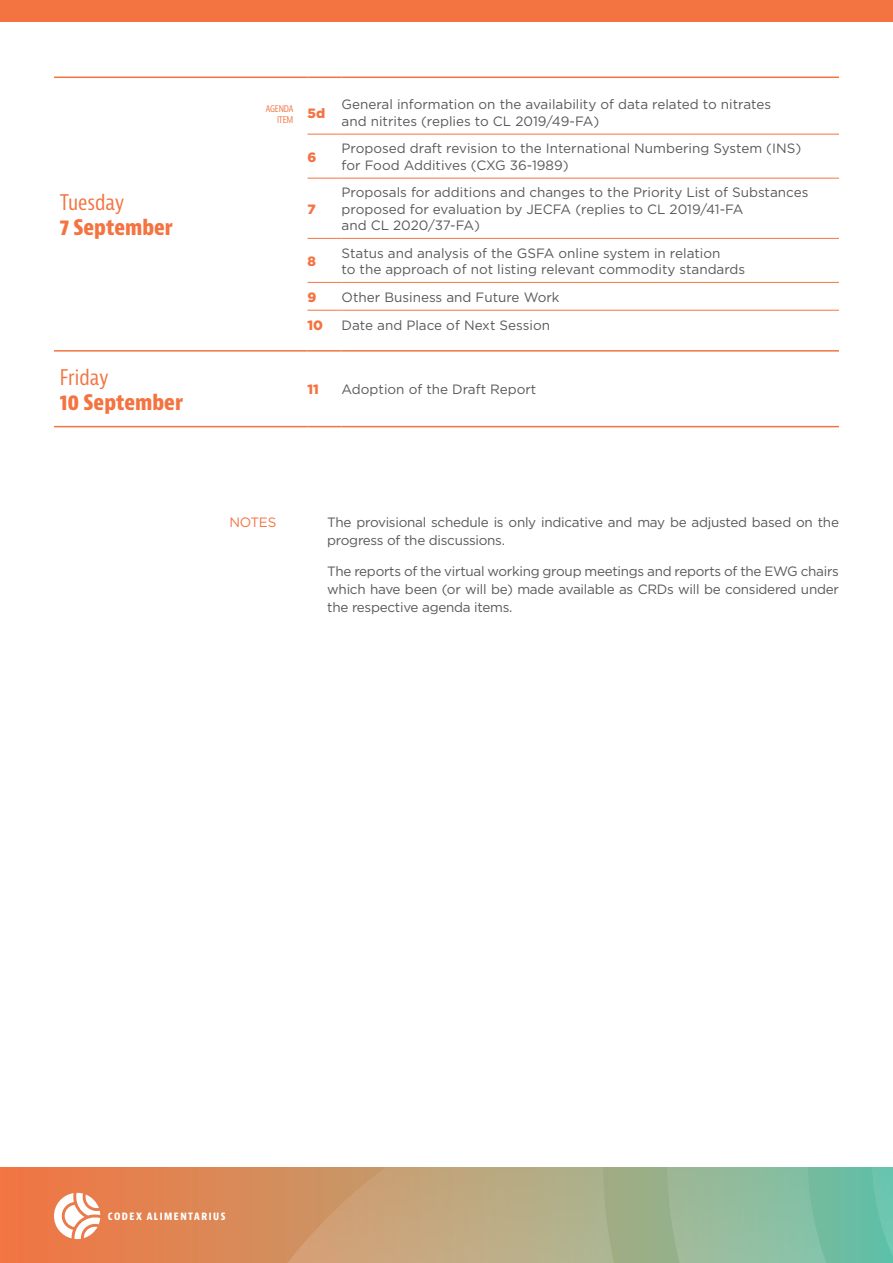
<style>
.page{position:relative;width:893px;height:1263px;background:#fff}
.page>*{position:absolute;margin:0;border:0;box-sizing:border-box;transform-origin:0 0}
.t1{font:700 condensed 21px "Bernina Sans";color:#f37441}
.t2{font:condensed 21px "Bernina Sans";color:#f37441}
.t3{font:13.5px/16.2px "Gotham";color:#58595b}
.t4{font:13.5px/18px "Gotham";letter-spacing:-.02em;color:#58595b}
.t5{font:900 13.5px "Gotham";color:#f37441}
.t6{font:13.5px "Gotham";letter-spacing:-.02em;color:#f37441}
.t7{font:700 condensed 9.9px "Bernina Sans";letter-spacing:.155em;color:#fff}
.t8{font:condensed 9px/10.5px "Bernina Sans";letter-spacing:-.02em;color:#f37441;text-align:right}
</style>
<div class="page">
<svg style="left:0;top:1167px;width:646px;height:96px;background:#db8454"></svg>
<svg style="left:54px;top:1193px;width:46px;height:46px"></svg>
<svg style="left:180px;top:1167px;width:435px;height:96px;background:#c69f74"></svg>
<svg style="left:646px;top:1167px;width:214px;height:96px;background:#8abb9c"></svg>
<svg style="left:860px;top:1167px;width:33px;height:96px;background:#65c1a9"></svg>
<hr style="left:308px;top:77px;width:34px;height:1px;background:#f37441">
<hr style="left:342px;top:77px;width:497px;height:1px;background:#f37441">
<hr style="left:308px;top:350px;width:34px;height:2px;background:#f37441">
<hr style="left:342px;top:350px;width:497px;height:2px;background:#f37441">
<hr style="left:308px;top:426px;width:34px;height:1px;background:#f37441">
<hr style="left:342px;top:426px;width:497px;height:1px;background:#f37441">
<hr style="left:308px;top:134px;width:34px;height:1px;background:#f37441">
<hr style="left:342px;top:134px;width:497px;height:1px;background:#f37441">
<hr style="left:308px;top:178px;width:34px;height:1px;background:#f37441">
<hr style="left:342px;top:178px;width:497px;height:1px;background:#f37441">
<hr style="left:308px;top:238px;width:34px;height:1px;background:#f37441">
<hr style="left:342px;top:238px;width:497px;height:1px;background:#f37441">
<hr style="left:308px;top:282px;width:34px;height:1px;background:#f37441">
<hr style="left:342px;top:282px;width:497px;height:1px;background:#f37441">
<hr style="left:308px;top:310px;width:34px;height:1px;background:#f37441">
<hr style="left:342px;top:310px;width:497px;height:1px;background:#f37441">
<hr style="left:54px;top:77px;width:254px;height:1px;background:#f37441">
<hr style="left:54px;top:350px;width:254px;height:2px;background:#f37441">
<hr style="left:54px;top:426px;width:254px;height:1px;background:#f37441">
<div style="left:0;top:0;width:893px;height:21px;background:#f37441"></div>
<h1 class="t2" style="left:60px;top:189px;width:66px">Tuesday</h1>
<h1 class="t1" style="left:60px;top:215px;width:114px">7 September</h1>
<h1 class="t2" style="left:60px;top:364px;width:50px">Friday</h1>
<h1 class="t1" style="left:60px;top:389px;width:124px">10 September</h1>
<p class="t8" style="left:266px;top:104px;width:29px">AGENDA<br>ITEM</p>
<p class="t5" style="left:308px;top:103px;width:19px">5d</p>
<p class="t3" style="left:342px;top:96px;width:431px">General information on the availability of data related to nitrates and nitrites (replies to CL 2019/49-FA)</p>
<p class="t5" style="left:308px;top:147px;width:10px">6</p>
<p class="t3" style="left:342px;top:140px;width:461px">Proposed draft revision to the International Numbering System (INS) for Food Additives (CXG 36-1989)</p>
<p class="t5" style="left:308px;top:200px;width:10px">7</p>
<p class="t3" style="left:342px;top:184px;width:468px">Proposals for additions and changes to the Priority List of Substances proposed for evaluation by JECFA (replies to CL 2019/41-FA<br>and CL 2020/37-FA)</p>
<p class="t5" style="left:308px;top:252px;width:10px">8</p>
<p class="t3" style="left:342px;top:244px;width:405px">Status and analysis of the GSFA online system in relation<br>to the approach of not listing relevant commodity standards</p>
<p class="t5" style="left:308px;top:288px;width:10px">9</p>
<p class="t3" style="left:342px;top:289px;width:219px">Other Business and Future Work</p>
<p class="t5" style="left:308px;top:315px;width:17px">10</p>
<p class="t3" style="left:342px;top:316px;width:210px">Date and Place of Next Session</p>
<p class="t5" style="left:308px;top:380px;width:13px">11</p>
<p class="t3" style="left:342px;top:381px;width:196px">Adoption of the Draft Report</p>
<p class="t6" style="left:230px;top:513px;width:48px">NOTES</p>
<p class="t4" style="left:327px;top:513px;width:513px">The provisional schedule is only indicative and may be adjusted based on the progress of the discussions.</p>
<p class="t3" style="left:327px;top:561px;width:513px;line-height:18px;text-align:justify">The reports of the virtual working group meetings and reports of the EWG chairs which have been (or will be) made available as CRDs will be considered under the respective agenda items.</p>
<p class="t7" style="left:108px;top:1210px;width:119px">CODEX ALIMENTARIUS</p>
</div>
